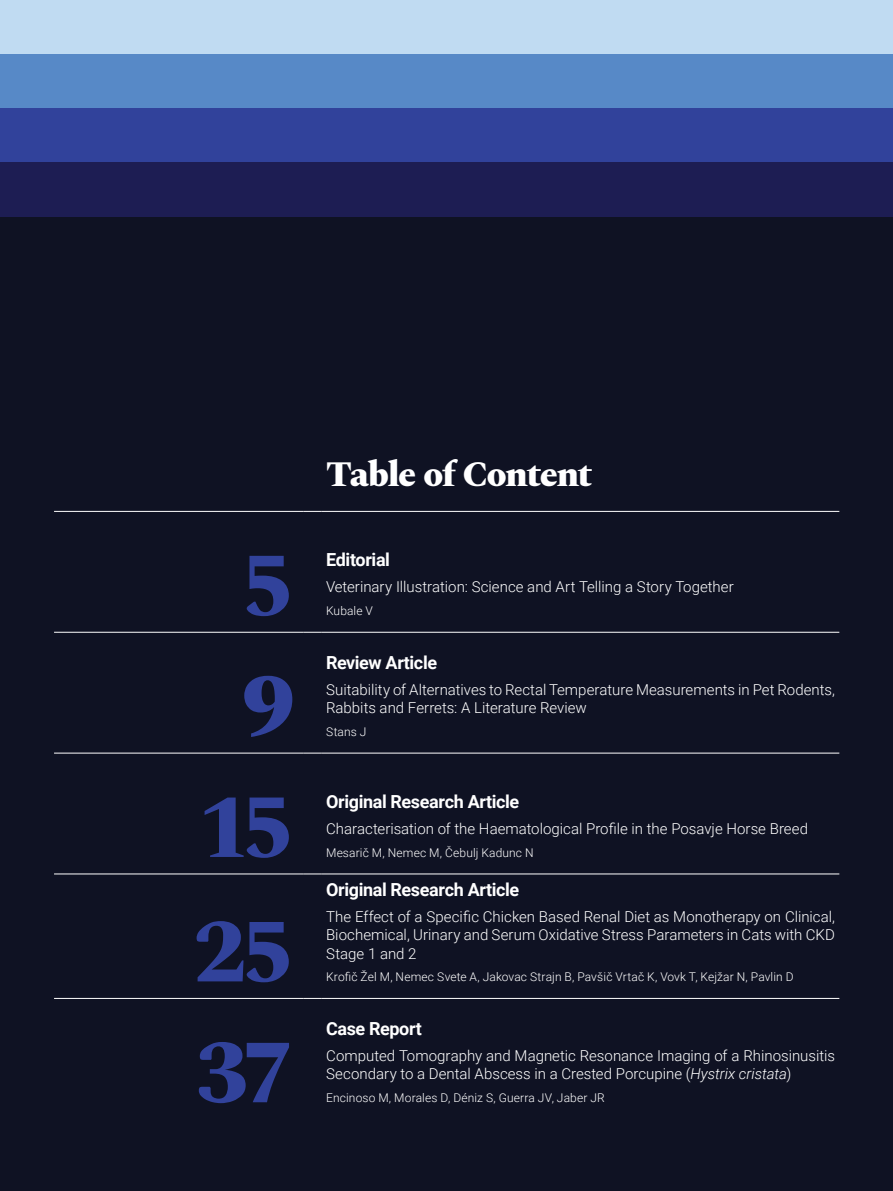
<style>
.page{position:relative;width:893px;height:1191px;background:#0f1223}
.page>*{position:absolute;margin:0;border:0;box-sizing:border-box;transform-origin:0 0}
.t1{font:800 90px "Spectral";color:#31429b}
.t2{font:800 36px "Spectral";letter-spacing:-.045em;color:#fff}
.t3{font:700 18px "Roboto";letter-spacing:-.02em;color:#fff}
.t4{font:300 15px/18px "Roboto";color:#fff}
.t5{font:300 12px "Roboto";letter-spacing:.01em;color:#fff}
.s1{font-style:italic}
</style>
<div class="page">
<hr style="left:54px;top:511px;width:250px;height:1px;background:#fff">
<svg style="left:304px;top:511px;width:18px;height:1px"></svg>
<hr style="left:322px;top:511px;width:517px;height:1px;background:#fff">
<hr style="left:54px;top:632px;width:250px;height:1px;background:#fff">
<svg style="left:304px;top:632px;width:18px;height:1px"></svg>
<hr style="left:322px;top:632px;width:517px;height:1px;background:#fff">
<hr style="left:54px;top:753px;width:250px;height:1px;background:#fff">
<svg style="left:304px;top:753px;width:18px;height:1px"></svg>
<hr style="left:322px;top:753px;width:517px;height:1px;background:#fff">
<hr style="left:54px;top:873px;width:250px;height:1px;background:#fff">
<svg style="left:304px;top:873px;width:18px;height:1px"></svg>
<hr style="left:322px;top:873px;width:517px;height:1px;background:#fff">
<hr style="left:54px;top:998px;width:250px;height:1px;background:#fff">
<svg style="left:304px;top:998px;width:18px;height:1px"></svg>
<hr style="left:322px;top:998px;width:517px;height:1px;background:#fff">
<div style="left:0;top:0;width:893px;height:54px;background:#c0dbf2"></div>
<div style="left:0;top:54px;width:893px;height:54px;background:#5789c7"></div>
<div style="left:0;top:108px;width:893px;height:54px;background:#31429b"></div>
<div style="left:0;top:162px;width:893px;height:54px;background:#1d1d53"></div>
<h2 class="t2" style="left:326px;top:448px;width:268px">Table of Content</h2>
<h1 class="t1" style="left:241px;top:520px;width:55px">5</h1>
<p class="t3" style="left:326px;top:547px;width:65px">Editorial</p>
<p class="t4" style="left:326px;top:577px;width:409px">Veterinary Illustration: Science and Art Telling a Story Together</p>
<p class="t5" style="left:326px;top:602px;width:48px">Kubale V</p>
<h1 class="t1" style="left:241px;top:641px;width:55px">9</h1>
<p class="t3" style="left:326px;top:649px;width:113px">Review Article</p>
<p class="t4" style="left:326px;top:680px;width:510px">Suitability of Alternatives to Rectal Temperature Measurements in Pet Rodents,<br>Rabbits and Ferrets: A Literature Review</p>
<p class="t5" style="left:326px;top:723px;width:42px">Stans J</p>
<h1 class="t1" style="left:197px;top:762px;width:100px">15</h1>
<p class="t3" style="left:326px;top:788px;width:195px">Original Research Article</p>
<p class="t4" style="left:326px;top:819px;width:483px">Characterisation of the Haematological Profile in the Posavje Horse Breed</p>
<p class="t5" style="left:326px;top:844px;width:209px">Mesarič M, Nemec M, Čebulj Kadunc N</p>
<h1 class="t1" style="left:193px;top:886px;width:104px">25</h1>
<h1 class="t1" style="left:195px;top:1007px;width:102px">37</h1>
<p class="t3" style="left:326px;top:877px;width:195px">Original Research Article</p>
<p class="t4" style="left:326px;top:907px;width:510px;text-align:justify">The Effect of a Specific Chicken Based Renal Diet as Monotherapy on Clinical, Biochemical, Urinary and Serum Oxidative Stress Parameters in Cats with CKD Stage 1 and 2</p>
<p class="t5" style="left:326px;top:968px;width:469px">Krofič Žel M, Nemec Svete A, Jakovac Strajn B, Pavšič Vrtač K, Vovk T, Kejžar N, Pavlin D</p>
<p class="t3" style="left:326px;top:1016px;width:97px">Case Report</p>
<p class="t4" style="left:326px;top:1046px;width:510px">Computed Tomography and Magnetic Resonance Imaging of a Rhinosinusitis<br>Secondary to a Dental Abscess in a Crested Porcupine (<span class="s1">Hystrix cristata</span>)</p>
<p class="t5" style="left:326px;top:1089px;width:280px">Encinoso M, Morales D, Déniz S, Guerra JV, Jaber JR</p>
</div>
